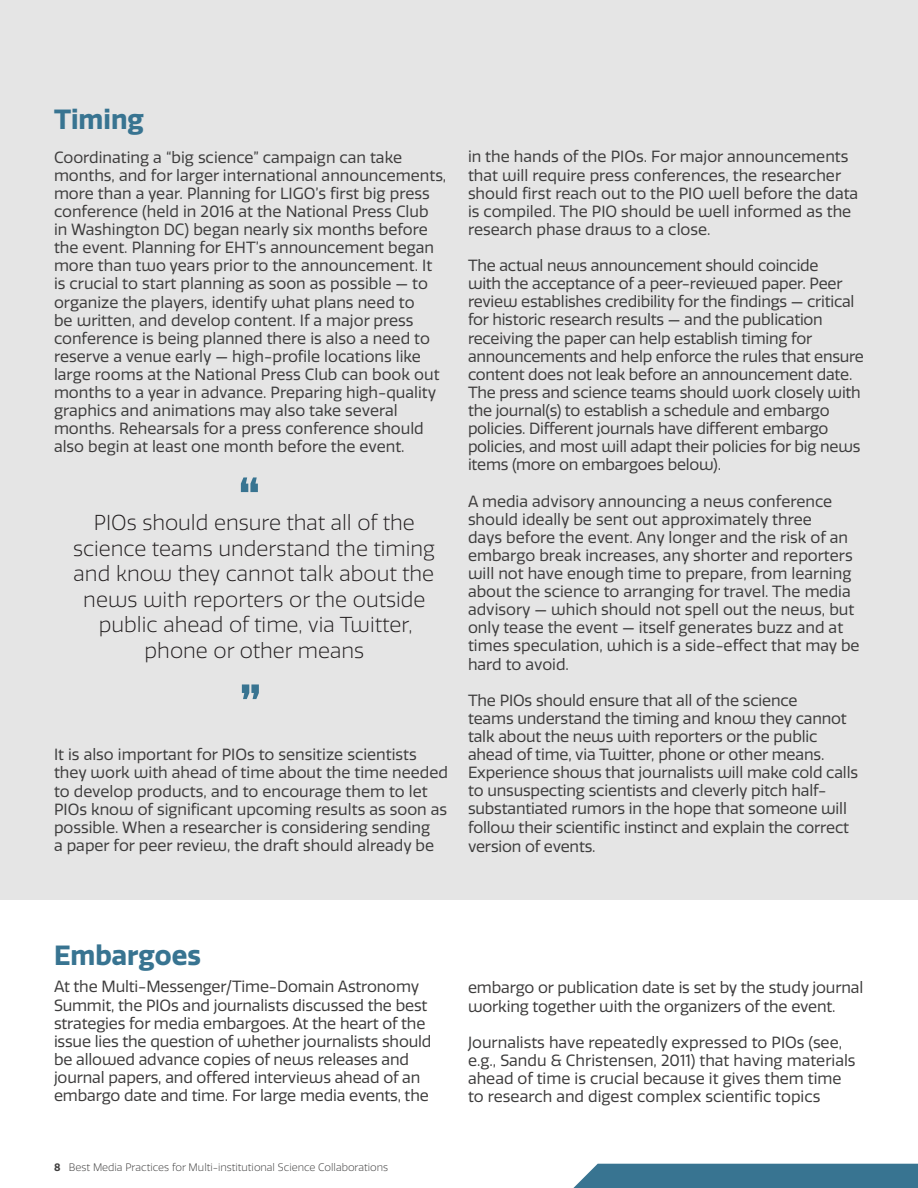
<style>
.page{position:relative;width:918px;height:1188px;background:#fff}
.page>*{position:absolute;margin:0;border:0;box-sizing:border-box;transform-origin:0 0}
.t1{font:54px "Lemon Milk";color:#387491}
.Section_Title{font:700 27px "Quatro";color:#387491}
.t2{font:300 21px/25.5px "Quatro";color:#231f20;text-align:center}
.t3{font:15.75px/18.1px "Quatro";letter-spacing:-.005em;color:#3d3c3c}
.t4{font:300 10.5px "Quatro";color:#3d3c3c}
.s1{font-weight:600}
</style>
<div class="page">
<div style="left:0;top:0;width:918px;height:900px;background:#e5e5e5"></div>
<div style="left:573px;top:1164px;width:345px;height:24px;background:#387491"></div>
<p class="Section_Title" style="left:54px;top:103px;width:92px">Timing</p>
<p class="t3" style="left:54px;top:148px;width:394px">Coordinating a “big science” campaign can take months, and for larger international announcements, more than a year. Planning for LIGO’s first big press conference (held in 2016 at the National Press Club<br>in Washington DC) began nearly six months before the event. Planning for EHT’s announcement began more than two years prior to the announcement. It is crucial to start planning as soon as possible — to organize the players, identify what plans need to<br>be written, and develop content. If a major press conference is being planned there is also a need to reserve a venue early — high-profile locations like large rooms at the National Press Club can book out months to a year in advance. Preparing high-quality graphics and animations may also take several months. Rehearsals for a press conference should also begin at least one month before the event.</p>
<p class="t1" style="left:241px;top:462px;width:23px">“</p>
<p class="t2" style="left:94px;top:511px;width:323px">PIOs should ensure that all of the</p>
<p class="t2" style="left:73px;top:536px;width:363px">science teams understand the timing and know they cannot talk about the news with reporters or the outside public ahead of time, via Twitter, phone or other means</p>
<p class="t1" style="left:240px;top:669px;width:22px">"</p>
<p class="t3" style="left:54px;top:746px;width:396px">It is also important for PIOs to sensitize scientists they work with ahead of time about the time needed to develop products, and to encourage them to let PIOs know of significant upcoming results as soon as possible. When a researcher is considering sending<br>a paper for peer review, the draft should already be</p>
<p class="t3" style="left:468px;top:148px;width:392px">in the hands of the PIOs. For major announcements that will require press conferences, the researcher should first reach out to the PIO well before the data is compiled. The PIO should be well informed as the research phase draws to a close.</p>
<p class="t3" style="left:468px;top:257px;width:397px">The actual news announcement should coincide<br>with the acceptance of a peer-reviewed paper. Peer review establishes credibility for the findings — critical for historic research results — and the publication receiving the paper can help establish timing for announcements and help enforce the rules that ensure content does not leak before an announcement date.<br>The press and science teams should work closely with the journal(s) to establish a schedule and embargo policies. Different journals have different embargo policies, and most will adapt their policies for big news items (more on embargoes below).</p>
<p class="t3" style="left:468px;top:492px;width:393px">A media advisory announcing a news conference should ideally be sent out approximately three<br>days before the event. Any longer and the risk of an embargo break increases, any shorter and reporters will not have enough time to prepare, from learning about the science to arranging for travel. The media advisory — which should not spell out the news, but only tease the event — itself generates buzz and at times speculation, which is a side-effect that may be hard to avoid.</p>
<p class="t3" style="left:468px;top:691px;width:392px">The PIOs should ensure that all of the science<br>teams understand the timing and know they cannot talk about the news with reporters or the public ahead of time, via Twitter, phone or other means.<br>Experience shows that journalists will make cold calls to unsuspecting scientists and cleverly pitch half&shy;substantiated rumors in the hope that someone will follow their scientific instinct and explain the correct version of events.</p>
<p class="Section_Title" style="left:54px;top:940px;width:148px">Embargoes</p>
<p class="t3" style="left:54px;top:978px;width:379px">At the Multi-Messenger/Time-Domain Astronomy Summit, the PIOs and journalists discussed the best strategies for media embargoes. At the heart of the issue lies the question of whether journalists should be allowed advance copies of news releases and journal papers, and offered interviews ahead of an embargo date and time. For large media events, the</p>
<p class="t3" style="left:468px;top:979px;width:397px">embargo or publication date is set by the study journal working together with the organizers of the event.</p>
<p class="t3" style="left:468px;top:1033px;width:389px">Journalists have repeatedly expressed to PIOs (see, e.g., Sandu &amp; Christensen, 2011) that having materials ahead of time is crucial because it gives them time to research and digest complex scientific topics</p>
<p class="t4" style="left:54px;top:1161px;width:336px"><span class="s1">8</span> Best Media Practices for Multi-institutional Science Collaborations</p>
</div>
